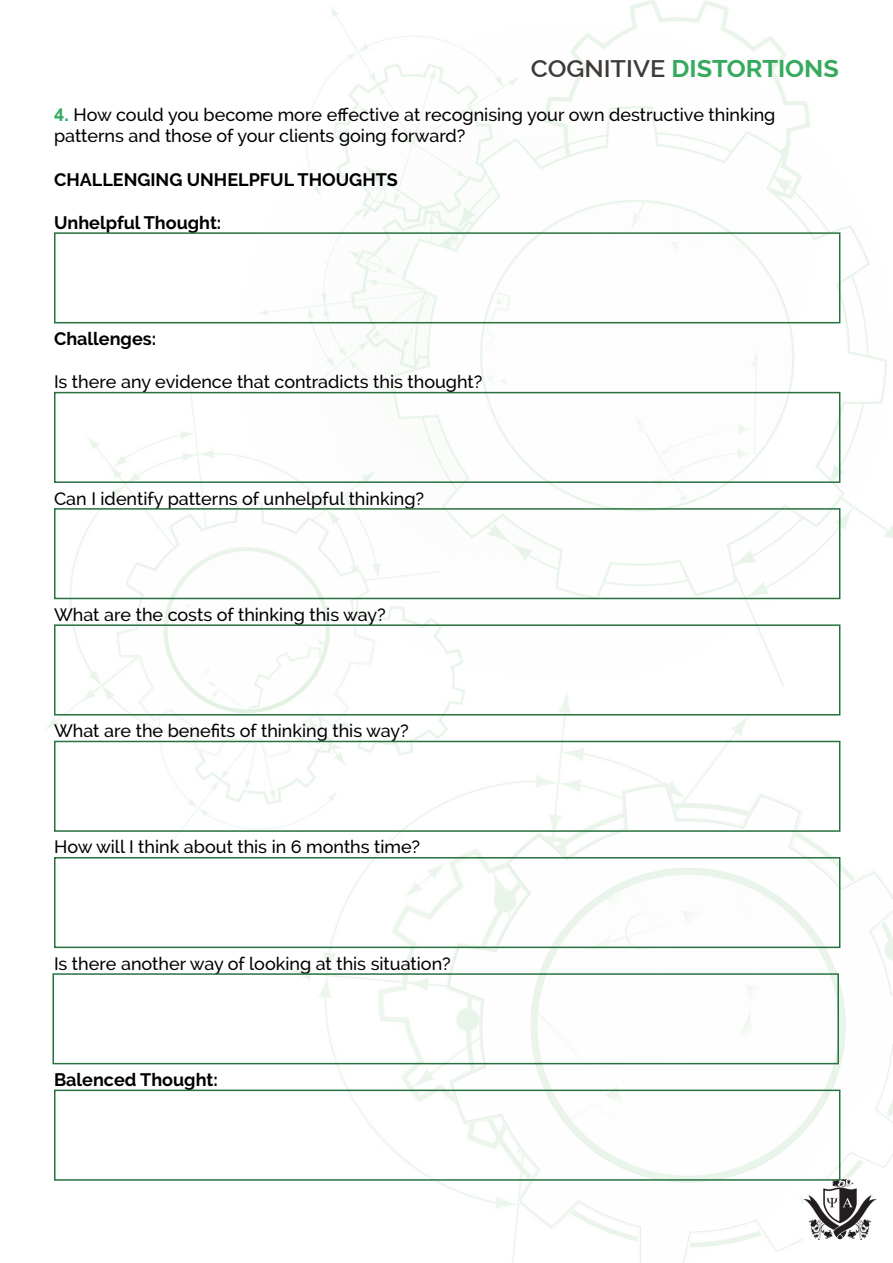
<style>
.page{position:relative;width:893px;height:1263px;background:#fff}
.page>*{position:absolute;margin:0;border:0;box-sizing:border-box;transform-origin:0 0}
.t1{font:700 24px "Raleway";color:#38aa5f;scale:1.05 1}
.t2{font:500 18px/21.6px "Raleway";color:#000}
.t3{font:700 18px "Raleway";color:#000}
.s1{font-weight:600;color:#3e3a38}
.s2{font-family:"Arial";font-weight:700;color:#38aa5f}
</style>
<div class="page">
<img style="left:46px;top:0;width:847px;height:1263px">
<img style="left:803px;top:1179px;width:73px;height:60px">
<div style="left:54px;top:232px;width:786px;height:91px;border:2px solid #26723f"></div>
<div style="left:54px;top:392px;width:786px;height:91px;border:2px solid #26723f"></div>
<div style="left:54px;top:508px;width:786px;height:91px;border:2px solid #26723f"></div>
<div style="left:54px;top:624px;width:786px;height:91px;border:2px solid #26723f"></div>
<div style="left:54px;top:741px;width:786px;height:91px;border:2px solid #26723f"></div>
<div style="left:54px;top:857px;width:786px;height:91px;border:2px solid #26723f"></div>
<div style="left:52px;top:973px;width:787px;height:91px;border:2px solid #26723f"></div>
<div style="left:54px;top:1089px;width:786px;height:92px;border:2px solid #26723f"></div>
<h1 class="t1" style="left:531px;top:54px;width:295px"><span class="s1">COGNITIVE</span> DISTORTIONS</h1>
<p class="t2" style="left:54px;top:104px;width:723px"><span class="s2">4.</span> How could you become more effective at recognising your own destructive thinking patterns and those of your clients going forward?</p>
<p class="t3" style="left:54px;top:169px;width:345px">CHALLENGING UNHELPFUL THOUGHTS</p>
<p class="t3" style="left:54px;top:212px;width:169px">Unhelpful Thought:</p>
<p class="t3" style="left:54px;top:328px;width:104px">Challenges:</p>
<p class="t2" style="left:54px;top:371px;width:430px">Is there any evidence that contradicts this thought?</p>
<p class="t2" style="left:54px;top:487px;width:372px">Can I identify patterns of unhelpful thinking?</p>
<p class="t2" style="left:54px;top:604px;width:333px">What are the costs of thinking this way?</p>
<p class="t2" style="left:54px;top:720px;width:356px">What are the benefits of thinking this way?</p>
<p class="t2" style="left:54px;top:836px;width:368px">How will I think about this in 6 months time?</p>
<p class="t2" style="left:54px;top:952px;width:398px">Is there another way of looking at this situation?</p>
<p class="t3" style="left:54px;top:1069px;width:165px">Balenced Thought:</p>
</div>
